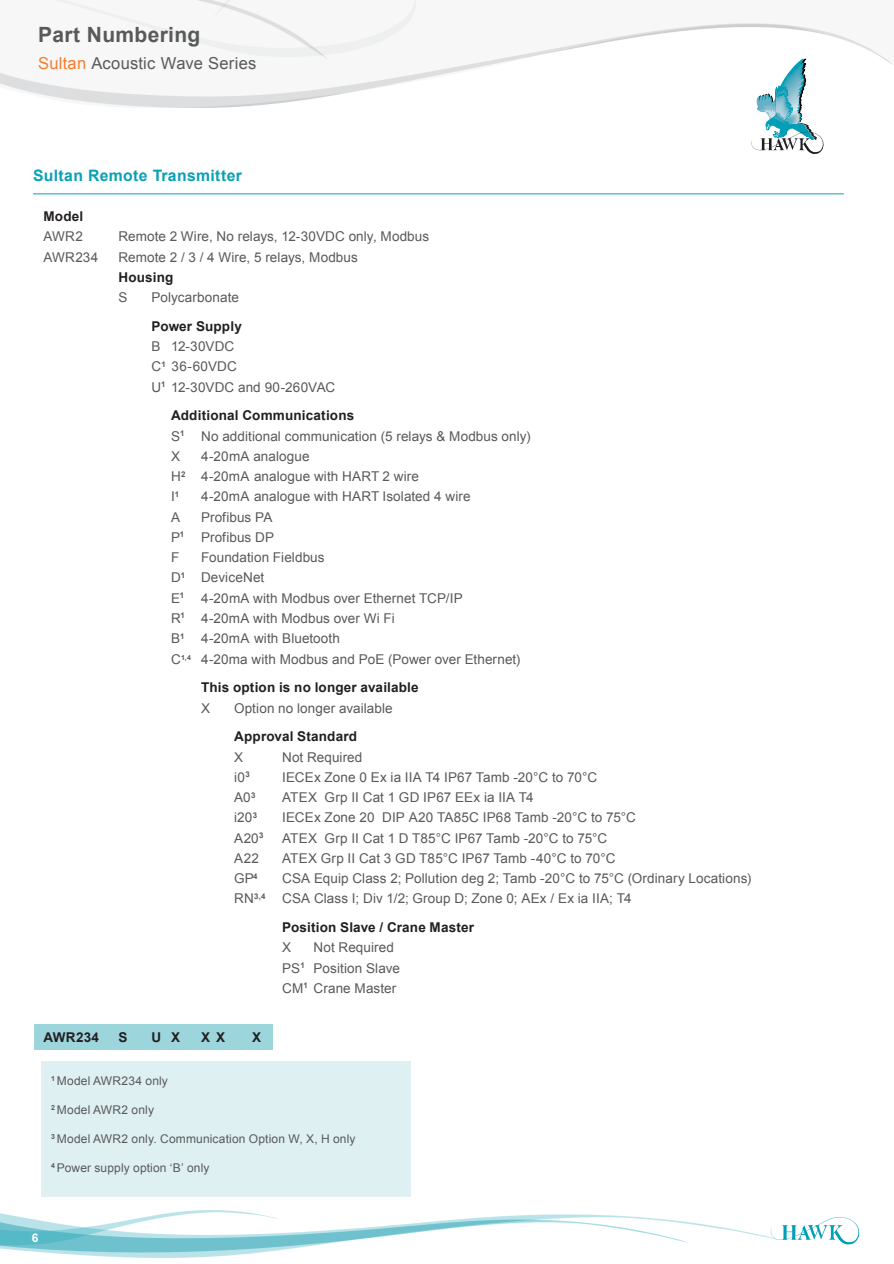
<style>
.page{position:relative;width:894px;height:1264px;background:#fff}
.page>*{position:absolute;margin:0;border:0;box-sizing:border-box;transform-origin:0 0}
.t1{font:700 21px "Arial";letter-spacing:.015em;color:#58595b}
.t2{font:16.5px "Arial";letter-spacing:.015em;color:#58595b}
.t3{font:700 15.75px "Arial";letter-spacing:.02em;color:#08a1b5}
.t4{font:13.5px/20.2px "Arial";letter-spacing:.005em;color:#58595b}
.t5{font:700 13.5px "Arial";letter-spacing:.015em;color:#231f20}
.t6{font:12px "Arial";letter-spacing:.01em;color:#58595b}
.t7{font:700 12px "Arial";color:#fff}
.s1{color:#f47d30}
.s2{font-weight:700;color:#231f20}
</style>
<div class="page">
<svg style="left:777px;top:1217px;width:83px;height:27px"></svg>
<div style="left:34px;top:1024px;width:238px;height:26px;background:#9dd5dd"></div>
<img style="left:0;top:1210px;width:777px;height:47px">
<svg style="left:0;top:0;width:893px;height:108px"></svg>
<hr style="left:33px;top:193px;width:810px;height:1px;background:#08a1b5">
<svg style="left:748px;top:59px;width:76px;height:95px"></svg>
<div style="left:41px;top:1061px;width:369px;height:135px;background:#dff0f2"></div>
<h1 class="t1" style="left:38px;top:27px;width:97px">Overview</h1>
<h1 class="t1" style="left:38px;top:27px;width:163px">Part Numbering</h1>
<p class="t2" style="left:38px;top:56px;width:220px"><span class="s1">Sultan</span> Acoustic Wave Series</p>
<p class="t3" style="left:33px;top:169px;width:210px">Sultan Remote Transmitter</p>
<p class="t5" style="left:43px;top:211px;width:41px">Model</p>
<p class="t4" style="left:43px;top:227px;width:41px">AWR2</p>
<p class="t4" style="left:118px;top:227px;width:312px">Remote 2 Wire, No relays, 12-30VDC only, Modbus</p>
<p class="t4" style="left:43px;top:248px;width:56px">AWR234</p>
<p class="t4" style="left:118px;top:248px;width:241px">Remote 2 / 3 / 4 Wire, 5 relays, Modbus</p>
<p class="t5" style="left:118px;top:272px;width:56px">Housing</p>
<p class="t4" style="left:118px;top:288px;width:11px">S</p>
<p class="t4" style="left:151px;top:288px;width:89px">Polycarbonate</p>
<p class="t5" style="left:151px;top:321px;width:92px">Power Supply</p>
<p class="t4" style="left:151px;top:337px;width:185px">B 12-30VDC<br>C<sup>1</sup> 36-60VDC<br>U<sup>1</sup> 12-30VDC and 90-260VAC</p>
<p class="t4" style="left:171px;top:406px;width:361px"><span class="s2">Additional Communications<br></span>S<sup>1</sup> No additional communication (5 relays &amp; Modbus only)<br>X</p>
<p class="t4" style="left:171px;top:447px;width:249px;text-indent:30px">4-20mA analogue<br>H<sup>2</sup> 4-20mA analogue with HART 2 wire<br>I<sup>1</sup></p>
<p class="t4" style="left:201px;top:487px;width:271px">4-20mA analogue with HART Isolated 4 wire</p>
<p class="t4" style="left:171px;top:508px;width:11px">A</p>
<p class="t4" style="left:201px;top:508px;width:73px">Profibus PA</p>
<p class="t4" style="left:171px;top:528px;width:15px">P<sup>1</sup></p>
<p class="t4" style="left:201px;top:528px;width:75px">Profibus DP</p>
<p class="t4" style="left:171px;top:548px;width:10px">F</p>
<p class="t4" style="left:171px;top:548px;width:351px;text-indent:30px">Foundation Fieldbus<br>D<sup>1</sup> DeviceNet<br>E<sup>1</sup> 4-20mA with Modbus over Ethernet TCP/IP<br>R<sup>1</sup> 4-20mA with Modbus over Wi Fi<br>B<sup>1</sup> 4-20mA with Bluetooth<br>C<sup>1,4</sup> 4-20ma with Modbus and PoE (Power over Ethernet)</p>
<p class="t5" style="left:201px;top:682px;width:219px">This option is no longer available</p>
<p class="t4" style="left:201px;top:698px;width:11px">X</p>
<p class="t4" style="left:234px;top:698px;width:160px">Option no longer available</p>
<p class="t5" style="left:234px;top:731px;width:124px">Approval Standard</p>
<p class="t4" style="left:234px;top:748px;width:11px">X</p>
<p class="t4" style="left:282px;top:747px;width:82px">Not Required</p>
<p class="t4" style="left:234px;top:768px;width:17px">i0<sup>3</sup></p>
<p class="t4" style="left:282px;top:768px;width:316px">IECEx Zone 0 Ex ia IIA T4 IP67 Tamb -20°C to 70°C</p>
<p class="t4" style="left:234px;top:788px;width:23px">A0<sup>3</sup></p>
<p class="t4" style="left:282px;top:788px;width:253px">ATEX Grp II Cat 1 GD IP67 EEx ia IIA T4</p>
<p class="t4" style="left:234px;top:808px;width:25px">i20<sup>3</sup></p>
<p class="t4" style="left:282px;top:808px;width:355px">IECEx Zone 20 DIP A20 TA85C IP68 Tamb -20°C to 75°C</p>
<p class="t4" style="left:234px;top:828px;width:31px">A20<sup>3</sup></p>
<p class="t4" style="left:282px;top:828px;width:326px">ATEX Grp II Cat 1 D T85°C IP67 Tamb -20°C to 75°C</p>
<p class="t4" style="left:234px;top:849px;width:26px">A22</p>
<p class="t4" style="left:282px;top:849px;width:335px">ATEX Grp II Cat 3 GD T85°C IP67 Tamb -40°C to 70°C</p>
<p class="t4" style="left:234px;top:869px;width:25px">GP<sup>4</sup></p>
<p class="t4" style="left:234px;top:869px;width:518px;text-indent:48px">CSA Equip Class 2; Pollution deg 2; Tamb -20°C to 75°C (Ordinary Locations)<br>RN<sup>3,4</sup> CSA Class I; Div 1/2; Group D; Zone 0; AEx / Ex ia IIA; T4</p>
<p class="t5" style="left:282px;top:922px;width:193px">Position Slave / Crane Master</p>
<p class="t4" style="left:282px;top:938px;width:11px">X</p>
<p class="t4" style="left:282px;top:938px;width:119px;text-indent:31px">Not Required<br>PS<sup>1</sup> Position Slave<br>CM<sup>1</sup> Crane Master</p>
<p class="t5" style="left:43px;top:1032px;width:57px">AWR234</p>
<p class="t5" style="left:118px;top:1032px;width:11px">S</p>
<p class="t5" style="left:151px;top:1032px;width:30px">U X</p>
<p class="t5" style="left:201px;top:1032px;width:26px">X X</p>
<p class="t5" style="left:252px;top:1032px;width:11px">X</p>
<p class="t6" style="left:51px;top:1076px;width:118px"><sup>1</sup> Model AWR234 only</p>
<p class="t6" style="left:51px;top:1105px;width:104px"><sup>2</sup> Model AWR2 only</p>
<p class="t6" style="left:51px;top:1133px;width:306px"><sup>3</sup> Model AWR2 only. Communication Option W, X, H only</p>
<p class="t6" style="left:51px;top:1162px;width:160px"><sup>4</sup> Power supply option ‘B’ only</p>
<p class="t7" style="left:32px;top:1232px;width:8px">6</p>
</div>
